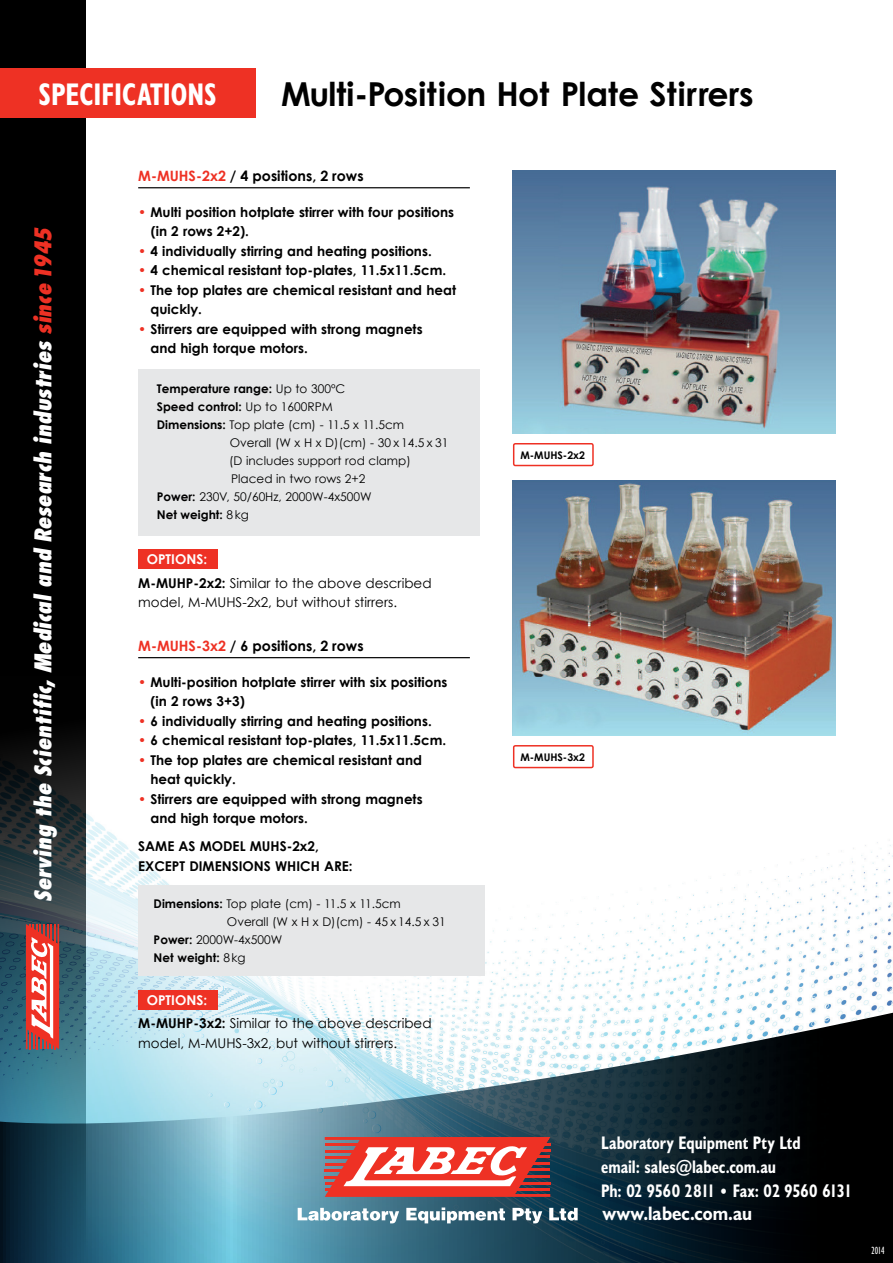
<style>
.page{position:relative;width:893px;height:1263px;background:#fff}
.page>*{position:absolute;margin:0;border:0;box-sizing:border-box;transform-origin:0 0}
.t1{font:700 33px "Century Gothic";letter-spacing:-.02em;color:#000}
.t2{font:700 condensed 31.5px "Humanist 521 BT";color:#fff;scale:.9 1}
.t3{font:italic 800 condensed 22.5px "Futura";color:#fff}
.t4{font:700 19.65px "Humanist 521 BT";color:#fff;scale:.9 1}
.t5{font:700 condensed 18.3px/23.9px "Humanist 521 BT";color:#fff;scale:.9 1}
.t6{font:700 14.25px "Century Gothic";color:#000}
.t7{font:700 13.5px/19.5px "Century Gothic";color:#000}
.t8{font:13.5px/19.5px "Century Gothic";color:#000}
.t9{font:700 13.5px "Century Gothic";color:#fff}
.t10{font:12px "Century Gothic";color:#000}
.t11{font:700 12px "Century Gothic";color:#000}
.t12{font:700 10.5px "Century Gothic";color:#000}
.t13{font:condensed 10.5px "Humanist 521 BT";color:#fff;scale:.9 1}
.s1{color:#ee3124}
.s2{font-weight:400}
.s3{font-weight:700}
</style>
<div class="page">
<div style="left:0;top:0;width:85px;height:1263px;background:#000"></div>
<img style="left:0;top:676px;width:893px;height:334px">
<svg style="left:0;top:1010px;width:893px;height:253px;background:#587783"></svg>
<svg style="left:325px;top:1137px;width:225px;height:60px"></svg>
<svg style="left:298px;top:1208px;width:101px;height:15px"></svg>
<svg style="left:406px;top:1207px;width:99px;height:16px"></svg>
<svg style="left:512px;top:1208px;width:30px;height:15px"></svg>
<svg style="left:549px;top:1208px;width:29px;height:12px"></svg>
<svg style="left:26px;top:924px;width:33px;height:125px;background:#e56a63"></svg>
<div style="left:0;top:68px;width:255px;height:50px;background:#ee3124"></div>
<div style="left:138px;top:369px;width:341px;height:167px;background:#e6e7e8"></div>
<hr style="left:138px;top:187px;width:332px;height:1px;background:#000">
<div style="left:138px;top:885px;width:346px;height:91px;background:#e6e7e8"></div>
<hr style="left:138px;top:657px;width:332px;height:1px;background:#000">
<img style="left:513px;top:170px;width:323px;height:264px">
<img style="left:513px;top:480px;width:323px;height:255px">
<div style="left:138px;top:550px;width:80px;height:19px;background:#ee3124"></div>
<div style="left:138px;top:990px;width:80px;height:19px;background:#ee3124"></div>
<div style="left:513px;top:443px;width:81px;height:23px;border:2px solid #ee3124;border-radius:2px"></div>
<div style="left:514px;top:746px;width:79px;height:21px;background:#fff;border-radius:2px"></div>
<div style="left:513px;top:745px;width:81px;height:23px;border:2px solid #ee3124;border-radius:2px"></div>
<h2 class="t2" style="left:39px;top:75px;width:199px">SPECIFICATIONS</h2>
<h1 class="t1" style="left:281px;top:73px;width:474px">Multi-Position Hot Plate Stirrers</h1>
<h3 class="t3" style="left:29px;top:902px;width:676px;rotate:-90deg">Serving the Scientific, Medical and Research industries <span class="s1">since 1945</span></h3>
<p class="t6" style="left:138px;top:167px;width:227px"><span class="s1">M-MUHS-2x2</span> / 4 positions, 2 rows</p>
<p class="t7" style="left:151px;top:202px;width:305px;text-indent:-12px"><span class="s1">•</span> Multi position hotplate stirrer with four positions (in 2 rows 2+2).</p>
<p class="t7" style="left:138px;top:241px;width:295px"><span class="s1">•</span> 4 individually stirring and heating positions.</p>
<p class="t7" style="left:138px;top:260px;width:310px"><span class="s1">•</span> 4 chemical resistant top-plates, 11.5x11.5cm.</p>
<p class="t7" style="left:150px;top:280px;width:307px;text-indent:-12px"><span class="s1">•</span> The top plates are chemical resistant and heat quickly.</p>
<p class="t7" style="left:150px;top:319px;width:274px;text-indent:-12px"><span class="s1">•</span> Stirrers are equipped with strong magnets and high torque motors.</p>
<p class="t11" style="left:157px;top:381px;width:190px">Temperature range: <span class="s2">Up to 300ºC</span></p>
<p class="t11" style="left:157px;top:399px;width:178px">Speed control: <span class="s2">Up to 1600RPM</span></p>
<p class="t10" style="left:157px;top:418px;width:249px"><span class="s3">Dimensions:</span> Top plate (cm) - 11.5 x 11.5cm</p>
<p class="t10" style="left:230px;top:436px;width:220px">Overall (W x H x D)(cm) - 30 x 14.5 x 31</p>
<p class="t10" style="left:229px;top:454px;width:183px">(D includes support rod clamp)</p>
<p class="t10" style="left:231px;top:472px;width:136px">Placed in two rows 2+2</p>
<p class="t10" style="left:157px;top:490px;width:216px"><span class="s3">Power:</span> 230V, 50/60Hz, 2000W-4x500W</p>
<p class="t11" style="left:157px;top:507px;width:93px">Net weight: <span class="s2">8kg</span></p>
<p class="t9" style="left:147px;top:551px;width:62px">OPTIONS:</p>
<p class="t8" style="left:138px;top:573px;width:295px"><span class="s3">M-MUHP-2x2:</span> Similar to the above described model, M-MUHS-2x2, but without stirrers.</p>
<p class="t6" style="left:138px;top:636px;width:227px"><span class="s1">M-MUHS-3x2</span> / 6 positions, 2 rows</p>
<p class="t7" style="left:150px;top:672px;width:298px;text-indent:-12px"><span class="s1">•</span> Multi-position hotplate stirrer with six positions (in 2 rows 3+3)</p>
<p class="t7" style="left:138px;top:711px;width:295px"><span class="s1">•</span> 6 individually stirring and heating positions.</p>
<p class="t7" style="left:138px;top:730px;width:310px"><span class="s1">•</span> 6 chemical resistant top-plates, 11.5x11.5cm.</p>
<p class="t7" style="left:150px;top:750px;width:273px;text-indent:-12px"><span class="s1">•</span> The top plates are chemical resistant and heat quickly.</p>
<p class="t7" style="left:150px;top:789px;width:274px;text-indent:-12px"><span class="s1">•</span> Stirrers are equipped with strong magnets and high torque motors.</p>
<p class="t7" style="left:138px;top:836px;width:182px">Same as model MUHS-2x2, except dimensions</p>
<p class="t7" style="left:275px;top:856px;width:79px">wh ich are:</p>
<p class="t10" style="left:154px;top:897px;width:249px"><span class="s3">Dimensions:</span> Top plate (cm) - 11.5 x 11.5cm</p>
<p class="t10" style="left:227px;top:915px;width:220px">Overall (W x H x D)(cm) - 45 x 14.5 x 31</p>
<p class="t10" style="left:154px;top:933px;width:130px"><span class="s3">Power:</span> 2000W-4x500W</p>
<p class="t11" style="left:154px;top:950px;width:93px">Net weight: <span class="s2">8kg</span></p>
<p class="t9" style="left:147px;top:991px;width:62px">OPTIONS:</p>
<p class="t8" style="left:138px;top:1013px;width:295px"><span class="s3">M-MUHP-3x2:</span> Similar to the above described model, M-MUHS-3x2, but without stirrers.</p>
<p class="t12" style="left:520px;top:448px;width:66px">M-MUHS-2x2</p>
<p class="t12" style="left:520px;top:750px;width:66px">M-MUHS-3x2</p>
<h3 class="t5" style="left:601px;top:1130px;width:278px">Laboratory Equipment Pty Ltd<br>email: sales@labec.com.au<br>Ph: 02 9560 2811 • Fax: 02 9560 6131</h3>
<h3 class="t4" style="left:603px;top:1201px;width:167px">www.labec.com.au</h3>
<p class="t13" style="left:871px;top:1245px;width:16px">2014</p>
</div>
